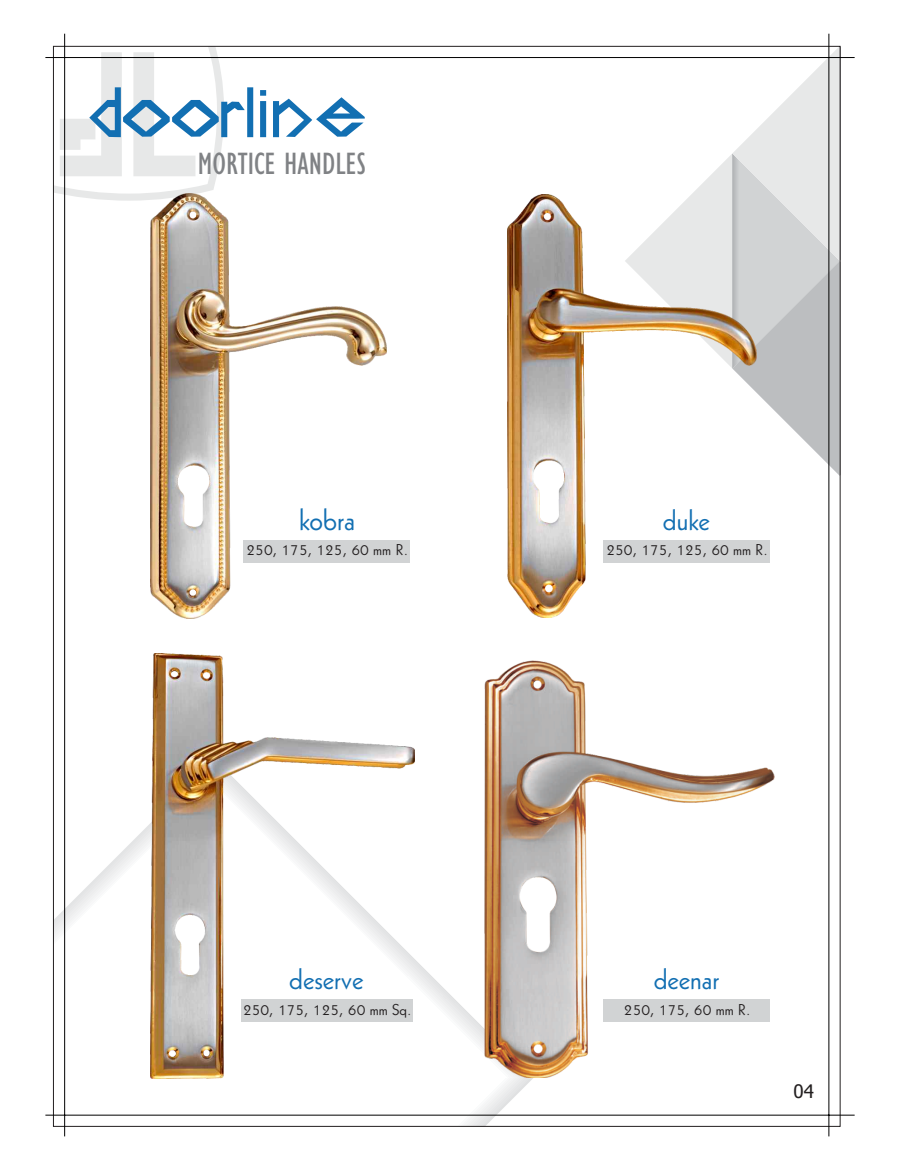
<style>
.page{position:relative;width:900px;height:1170px;background:#fff}
.page>*{position:absolute;margin:0;border:0;box-sizing:border-box;transform-origin:0 0}
.t1{font:31.88px "Gill Sans Condensed";color:#808285}
.t2{font:30px "Geometric 231 BT Roman C";color:#126fb2}
.t3{font:28.88px "Geometric 231 BT Roman C";color:#126fb2}
.t4{font:18.75px "Tahoma";color:#231f20}
.t5{font:15.38px "Geometric 231 BT Roman C";color:#231f20}
</style>
<div class="page">
<svg style="left:692px;top:154px;width:40px;height:40px;fill:#edeeee"></svg>
<svg style="left:732px;top:46px;width:109px;height:430px"></svg>
<svg style="left:55px;top:759px;width:479px;height:366px"></svg>
<img style="left:484px;top:660px;width:291px;height:418px">
<img style="left:151px;top:653px;width:264px;height:425px">
<img style="left:507px;top:194px;width:249px;height:424px">
<hr style="left:64px;top:34px;width:1px;height:1102px;background:#000">
<hr style="left:45px;top:57px;width:810px;height:1px;background:#000">
<hr style="left:45px;top:1115px;width:810px;height:1px;background:#000">
<hr style="left:829px;top:34px;width:1px;height:1102px;background:#000">
<svg style="left:53px;top:46px;width:312px;height:155px"></svg>
<img style="left:151px;top:194px;width:236px;height:424px">
<div style="left:243px;top:540px;width:167px;height:22px;background:#d1d3d4"></div>
<div style="left:603px;top:540px;width:167px;height:22px;background:#d1d3d4"></div>
<div style="left:603px;top:1000px;width:167px;height:22px;background:#d1d3d4"></div>
<div style="left:241px;top:1000px;width:171px;height:22px;background:#d1d3d4"></div>
<h1 class="t1" style="left:198px;top:152px;width:170px">MORTICE HANDLES</h1>
<h2 class="t2" style="left:299px;top:507px;width:57px">kobra</h2>
<p class="t5" style="left:247px;top:544px;width:163px">250, 175, 125, 60 mm R.</p>
<h3 class="t3" style="left:663px;top:508px;width:48px">duke</h3>
<p class="t5" style="left:607px;top:544px;width:163px">250, 175, 125, 60 mm R.</p>
<h3 class="t3" style="left:289px;top:967px;width:76px">deserve</h3>
<h3 class="t3" style="left:654px;top:967px;width:67px">deenar</h3>
<p class="t5" style="left:243px;top:1003px;width:170px">250, 175, 125, 60 mm Sq.</p>
<p class="t5" style="left:624px;top:1003px;width:128px">250, 175, 60 mm R.</p>
<p class="t4" style="left:793px;top:1084px;width:22px">04</p>
</div>
